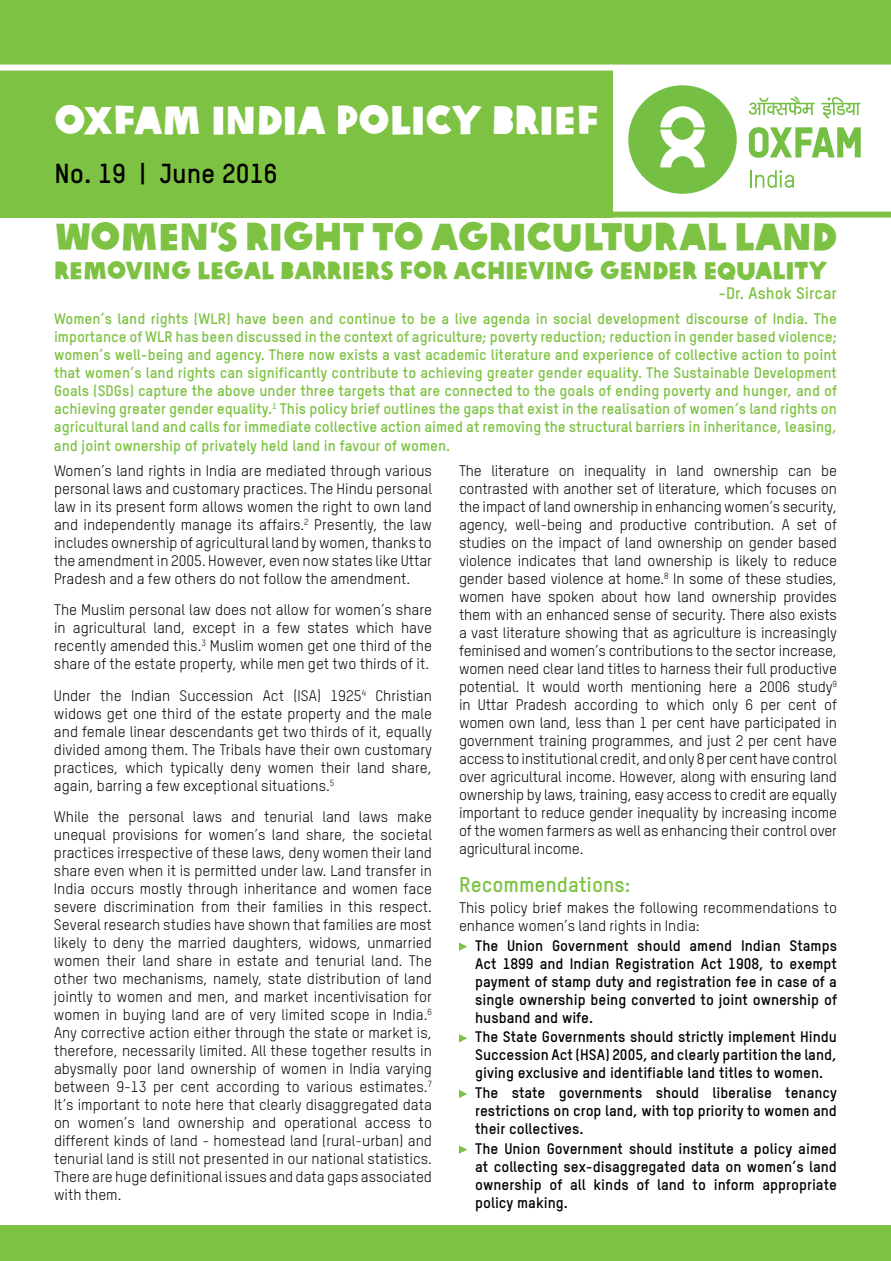
<style>
.page{position:relative;width:891px;height:1261px;background:#fff}
.page>*{position:absolute;margin:0;border:0;box-sizing:border-box;transform-origin:0 0}
.t1{font:39px "Oxfam Global Headline";color:#fff}
.t2{font:37.5px "Oxfam Global Headline";color:#7dc242}
.t3{font:700 27px "Oxfam TSTARPRO";color:#000}
.t4{font:24px "Oxfam Global Headline";color:#7dc242}
.t5{font:700 21px "Oxfam TSTARPRO";color:#7dc242}
.t6{font:700 16.5px "Oxfam TSTARPRO";color:#7dc242}
.t7{font:15px/18px "Oxfam TSTARPRO";color:#000;text-align:justify}
.t8{font:700 15px/18.1px "Oxfam TSTARPRO";color:#7dc242;text-align:justify}
.t9{font:700 15px/18px "Oxfam TSTARPRO";color:#000;text-align:justify}
</style>
<div class="page">
<div style="left:0;top:1225px;width:891px;height:35px;background:#7dc242"></div>
<svg style="left:459px;top:942px;width:8px;height:8px"></svg>
<svg style="left:459px;top:1034px;width:8px;height:8px"></svg>
<svg style="left:459px;top:1090px;width:8px;height:8px"></svg>
<svg style="left:459px;top:1145px;width:8px;height:8px"></svg>
<div style="left:0;top:0;width:891px;height:217px;background:#7dc242"></div>
<div style="left:0;top:64px;width:891px;height:6px;background:#fff"></div>
<div style="left:613px;top:69px;width:278px;height:152px;background:#fff"></div>
<svg style="left:628px;top:85px;width:109px;height:109px"></svg>
<svg style="left:750px;top:170px;width:44px;height:18px"></svg>
<svg style="left:749px;top:127px;width:112px;height:31px"></svg>
<svg style="left:821px;top:97px;width:40px;height:21px"></svg>
<svg style="left:749px;top:96px;width:66px;height:19px"></svg>
<div style="left:0;top:211px;width:891px;height:6px;background:#7dc242"></div>
<h1 class="t1" style="left:55px;top:86px;width:546px">OXFAM INDIA POLICY BRIEF</h1>
<h3 class="t3" style="left:55px;top:157px;width:225px">No. 19 | June 2016</h3>
<h2 class="t2" style="left:54px;top:205px;width:784px">WOMEN’S RIGHT TO AGRICULTURAL LAND</h2>
<h3 class="t4" style="left:54px;top:250px;width:775px">REMOVING LEGAL BARRIERS FOR ACHIEVING GENDER EQUALITY</h3>
<p class="t6" style="left:719px;top:283px;width:120px">-Dr. Ashok Sircar</p>
<p class="t8" style="left:54px;top:309px;width:785px">Women’s land rights (WLR) have been and continue to be a live agenda in social development discourse of India. The importance of WLR has been discussed in the context of agriculture; poverty reduction; reduction in gender based violence; women’s well-being and agency. There now exists a vast academic literature and experience of collective action to point that women’s land rights can significantly contribute to achieving greater gender equality. The Sustainable Development Goals (SDGs) capture the above under three targets that are connected to the goals of ending poverty and hunger, and of achieving greater gender equality.<sup>1</sup> This policy brief outlines the gaps that exist in the realisation of women’s land rights on agricultural land and calls for immediate collective action aimed at removing the structural barriers in inheritance, leasing, and joint ownership of privately held land in favour of women.</p>
<p class="t7" style="left:54px;top:461px;width:380px">Women’s land rights in India are mediated through various personal laws and customary practices. The Hindu personal law in its present form allows women the right to own land and independently manage its affairs.<sup>2</sup> Presently, the law includes ownership of agricultural land by women, thanks to the amendment in 2005. However, even now states like Uttar Pradesh and a few others do not follow the amendment.</p>
<p class="t7" style="left:54px;top:600px;width:380px">The Muslim personal law does not allow for women’s share in agricultural land, except in a few states which have recently amended this.<sup>3</sup> Muslim women get one third of the share of the estate property, while men get two thirds of it.</p>
<p class="t7" style="left:54px;top:686px;width:380px">Under the Indian Succession Act (ISA) 1925<sup>4</sup> Christian widows get one third of the estate property and the male and female linear descendants get two thirds of it, equally divided among them. The Tribals have their own customary practices, which typically deny women their land share, again, barring a few exceptional situations.<sup>5</sup></p>
<p class="t7" style="left:54px;top:807px;width:380px">While the personal laws and tenurial land laws make unequal provisions for women’s land share, the societal practices irrespective of these laws, deny women their land share even when it is permitted under law. Land transfer in India occurs mostly through inheritance and women face severe discrimination from their families in this respect.<br>Several research studies have shown that families are most likely to deny the married daughters, widows, unmarried women their land share in estate and tenurial land. The other two mechanisms, namely, state distribution of land jointly to women and men, and market incentivisation for women in buying land are of very limited scope in India.<sup>6<br></sup>Any corrective action either through the state or market is, therefore, necessarily limited. All these together results in abysmally poor land ownership of women in India varying between 9-13 per cent according to various estimates.<sup>7<br></sup>It’s important to note here that clearly disaggregated data on women’s land ownership and operational access to different kinds of land - homestead land (rural-urban) and tenurial land is still not presented in our national statistics.<br>There are huge definitional issues and data gaps associated with them.</p>
<p class="t7" style="left:459px;top:461px;width:380px">The literature on inequality in land ownership can be contrasted with another set of literature, which focuses on the impact of land ownership in enhancing women’s security, agency, well-being and productive contribution. A set of studies on the impact of land ownership on gender based violence indicates that land ownership is likely to reduce gender based violence at home.<sup>8</sup> In some of these studies, women have spoken about how land ownership provides them with an enhanced sense of security. There also exists a vast literature showing that as agriculture is increasingly feminised and women’s contributions to the sector increase, women need clear land titles to harness their full productive potential. It would worth mentioning here a 2006 study<sup>9 </sup>in Uttar Pradesh according to which only 6 per cent of women own land, less than 1 per cent have participated in government training programmes, and just 2 per cent have access to institutional credit, and only 8 per cent have control over agricultural income. However, along with ensuring land ownership by laws, training, easy access to credit are equally important to reduce gender inequality by increasing income of the women farmers as well as enhancing their control over agricultural income.</p>
<h3 class="t5" style="left:459px;top:872px;width:173px">Recommendations:</h3>
<p class="t7" style="left:459px;top:898px;width:380px">This policy brief makes the following recommendations to enhance women’s land rights in India:</p>
<p class="t9" style="left:475px;top:936px;width:363px">The Union Government should amend Indian Stamps Act 1899 and Indian Registration Act 1908, to exempt payment of stamp duty and registration fee in case of a single ownership being converted to joint ownership of husband and wife.</p>
<p class="t9" style="left:475px;top:1027px;width:363px">The State Governments should strictly implement Hindu Succession Act (HSA) 2005, and clearly partition the land, giving exclusive and identifiable land titles to women.</p>
<p class="t9" style="left:475px;top:1083px;width:363px">The state governments should liberalise tenancy restrictions on crop land, with top priority to women and their collectives.</p>
<p class="t9" style="left:475px;top:1139px;width:363px">The Union Government should institute a policy aimed at collecting sex-disaggregated data on women’s land ownership of all kinds of land to inform appropriate policy making.</p>
</div>
